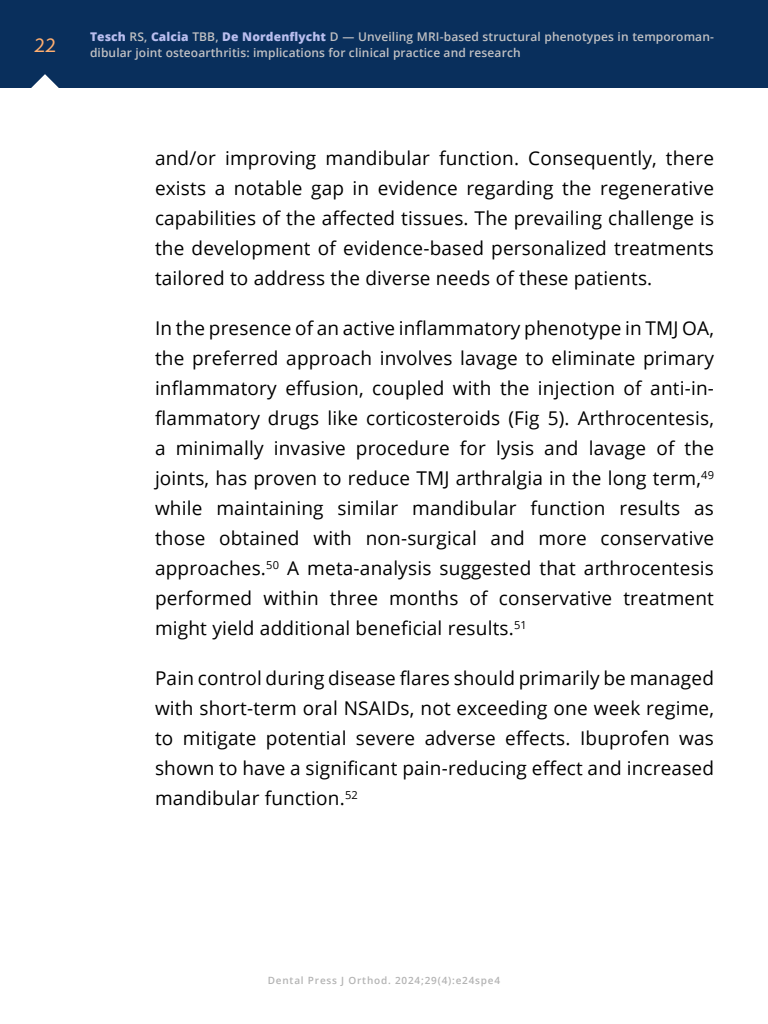
<style>
.page{position:relative;width:768px;height:1024px;background:#fff}
.page>*{position:absolute;margin:0;border:0;box-sizing:border-box;transform-origin:0 0}
.t1{font:19px/30px "Open Sans";letter-spacing:.01em;color:#000;text-align:justify}
.t2{font:500 18px "Semplicita Pro";color:#ffae6f}
.t3{font:600 12px "Open Sans";letter-spacing:.01em;color:#c1c1c3}
.t4{font:600 10px "Open Sans";letter-spacing:.08em;color:#b3b3b3}
.s1{font-weight:800;color:#b9beef}
</style>
<div class="page">
<div style="left:0;top:0;width:768px;height:88px;background:#092f5c"></div>
<svg style="left:31px;top:74px;width:28px;height:14px"></svg>
<p class="t2" style="left:34px;top:33px;width:23px">22</p>
<p class="t3" style="left:90px;top:29px;width:625px"><span class="s1">Tesch</span> RS, <span class="s1">Calcia</span> TBB, <span class="s1">De Nordenflycht</span> D — Unveiling MRI-based structural phenotypes in temporoman-</p>
<p class="t3" style="left:90px;top:45px;width:432px">dibular joint osteoarthritis: implications for clinical practice and research</p>
<p class="t1" style="left:155px;top:143px;width:561px">and/or improving mandibular function. Consequently, there exists a notable gap in evidence regarding the regenerative capabilities of the affected tissues. The prevailing challenge is the development of evidence-based personalized treatments tailored to address the diverse needs of these patients.</p>
<p class="t1" style="left:155px;top:313px;width:561px">In the presence of an active inflammatory phenotype in TMJ OA, the preferred approach involves lavage to eliminate primary inflammatory effusion, coupled with the injection of anti-in&shy;flammatory drugs like corticosteroids (Fig 5). Arthrocentesis, a minimally invasive procedure for lysis and lavage of the joints, has proven to reduce TMJ arthralgia in the long term,<sup>49 </sup>while maintaining similar mandibular function results as those obtained with non-surgical and more conservative approaches.<sup>50</sup> A meta-analysis suggested that arthrocentesis performed within three months of conservative treatment might yield additional beneficial results.<sup>51</sup></p>
<p class="t1" style="left:155px;top:663px;width:561px">Pain control during disease flares should primarily be managed with short-term oral NSAIDs, not exceeding one week regime, to mitigate potential severe adverse effects. Ibuprofen was shown to have a significant pain-reducing effect and increased mandibular function.<sup>52</sup></p>
<p class="t4" style="left:268px;top:974px;width:234px">Dental Press J Orthod. 2024;29(4):e24spe4</p>
</div>
